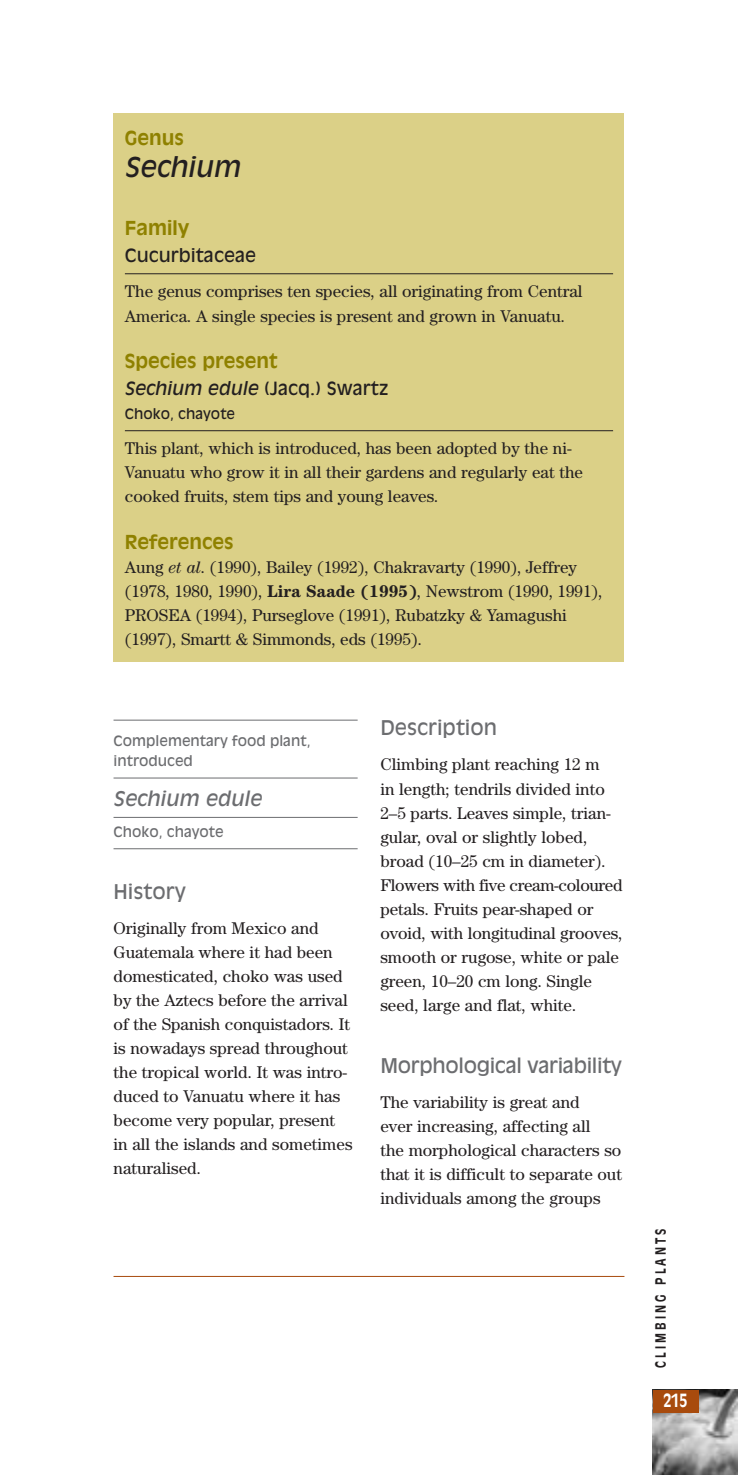
<style>
.page{position:relative;width:738px;height:1475px;background:#fff}
.page>*{position:absolute;margin:0;border:0;box-sizing:border-box;transform-origin:0 0}
.t1{font:italic 27px "Antique Olive";color:#231f20}
.t2{font:20px "Antique Olive";letter-spacing:-.015em;color:#6c6d70}
.t3{font:italic 20px "Antique Olive";color:#6c6d70}
.t4{font:700 19px "Antique Olive";color:#8f8100}
.t5{font:18px "Antique Olive";color:#231f20}
.t6{font:700 18px "Antique Olive";color:#fff;scale:.8 1}
.t7{font:17px/24px "Century";color:#231f20}
.t8{font:14px/20px "Antique Olive";color:#6c6d70}
.t9{font:700 14px "Antique Olive";letter-spacing:.28em;color:#231f20;scale:.8 1}
.t10{font:14px "Antique Olive";color:#231f20}
.s1{font-style:italic}
.s2{font-weight:700}
</style>
<div class="page">
<hr style="left:113px;top:719px;width:244px;height:1px;background:#6c6d70">
<hr style="left:113px;top:777px;width:244px;height:1px;background:#6c6d70">
<hr style="left:113px;top:816px;width:244px;height:1px;background:#6c6d70">
<hr style="left:113px;top:848px;width:244px;height:1px;background:#6c6d70">
<img style="left:652px;top:1389px;width:84px;height:85px">
<div style="left:652px;top:1389px;width:45px;height:23px;background:#a84b0d"></div>
<hr style="left:113px;top:1275px;width:511px;height:1px;background:#a84b0d">
<div style="left:113px;top:113px;width:511px;height:548px;background:#dbd087"></div>
<hr style="left:125px;top:273px;width:487px;height:1px;background:#231f20">
<hr style="left:125px;top:430px;width:487px;height:1px;background:#231f20">
<p class="t4" style="left:125px;top:130px;width:61px">Genus</p>
<h1 class="t1" style="left:125px;top:156px;width:117px">Sechium</h1>
<p class="t4" style="left:125px;top:220px;width:66px">Family</p>
<p class="t5" style="left:125px;top:248px;width:133px">Cucurbitaceae</p>
<p class="t7" style="left:125px;top:281px;width:459px">The genus comprises ten species, all originating from Central<br>America. A single species is present and grown in Vanuatu.</p>
<p class="t4" style="left:125px;top:353px;width:154px">Species present</p>
<p class="t5" style="left:125px;top:381px;width:265px"><span class="s1">Sechium edule</span> (Jacq.) Swartz</p>
<p class="t10" style="left:125px;top:408px;width:112px">Choko, chayote</p>
<p class="t7" style="left:125px;top:438px;width:459px">This plant, which is introduced, has been adopted by the ni-<br>Vanuatu who grow it in all their gardens and regularly eat the cooked fruits, stem tips and young leaves.</p>
<p class="t4" style="left:125px;top:534px;width:110px">References</p>
<p class="t7" style="left:125px;top:557px;width:478px">Aung <span class="s1">et al</span>. (1990), Bailey (1992), Chakravarty (1990), Jeffrey (1978, 1980, 1990), <span class="s2">Lira Saade (1995)</span>, Newstrom (1990, 1991), PROSEA (1994), Purseglove (1991), Rubatzky &amp; Yamagushi (1997), Smartt &amp; Simmonds, eds (1995).</p>
<p class="t8" style="left:113px;top:731px;width:198px">Complementary food plant, introduced</p>
<p class="t3" style="left:113px;top:790px;width:150px">Sechium edule</p>
<p class="t8" style="left:113px;top:822px;width:112px">Choko, chayote</p>
<p class="t2" style="left:113px;top:883px;width:74px">History</p>
<p class="t7" style="left:113px;top:917px;width:240px">Originally from Mexico and<br>Guatemala where it had been domesticated, choko was used by the Aztecs before the arrival of the Spanish conquistadors. It is nowadays spread throughout the tropical world. It was intro&shy;duced to Vanuatu where it has become very popular, present in all the islands and sometimes naturalised.</p>
<p class="t2" style="left:380px;top:719px;width:118px">Description</p>
<p class="t7" style="left:380px;top:754px;width:243px">Climbing plant reaching 12 m<br>in length; tendrils divided into<br>2–5 parts. Leaves simple, trian&shy;gular, oval or slightly lobed, broad (10–25 cm in diameter).<br>Flowers with five cream-coloured petals. Fruits pear-shaped or ovoid, with longitudinal grooves, smooth or rugose, white or pale green, 10–20 cm long. Single seed, large and flat, white.</p>
<p class="t2" style="left:380px;top:1057px;width:243px">Morphological variability</p>
<p class="t7" style="left:380px;top:1091px;width:243px">The variability is great and<br>ever increasing, affecting all<br>the morphological characters so that it is difficult to separate out individuals among the groups</p>
<p class="t9" style="left:654px;top:1367px;width:176px;rotate:-90deg">CLIMBING PLANTS</p>
<p class="t6" style="left:663px;top:1392px;width:32px">215</p>
</div>
